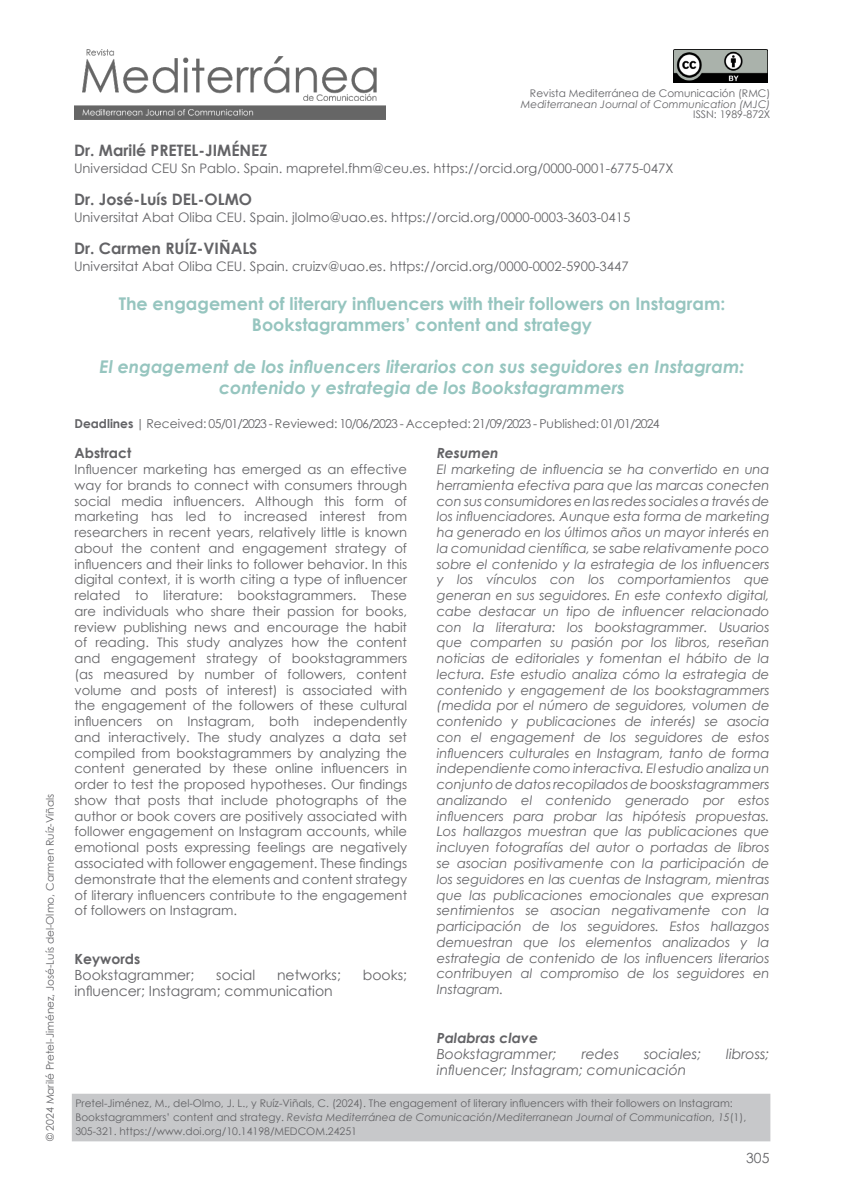
<style>
.page{position:relative;width:844px;height:1191px;background:#fff}
.page>*{position:absolute;margin:0;border:0;box-sizing:border-box;transform-origin:0 0}
.Título_artículo_ESPAÑOL{font:italic 700 17.5px/21px "Century Gothic";color:#96c5bf;text-align:center}
.Título_artículo_ESPAÑOL-2{font:700 17.5px/21px "Century Gothic";color:#96c5bf;text-align:center}
.Autor_1{font:700 15.75px "Century Gothic";color:#636366}
.Resumen_CUERPO{font:14px "Century Gothic";color:#636366}
.Resumen_CUERPO-2{font:italic 14px "Century Gothic";color:#636366}
.Resumen_Título{font:italic 700 14px "Century Gothic";color:#636366}
.Resumen_Título-2{font:700 14px "Century Gothic";color:#636366}
.Resumen_CUERPO-3{font:italic 13.12px/15.8px "Century Gothic";letter-spacing:-.005em;color:#636366;text-align:justify}
.Resumen_CUERPO-4{font:13.12px/15.8px "Century Gothic";color:#636366;text-align:justify}
.Datos_autor{font:13.12px "Century Gothic";color:#636366}
.Fechas{font:12.25px "Century Gothic";color:#636366}
.Cómo_citar{font:10.5px/14px "Century Gothic";color:#636366}
.Autores_lateral{font:10.5px "Century Gothic";color:#636366}
.Cuerpo_Artículo{font:10.5px "Century Gothic";color:#636366}
.Cuerpo_Artículo-2{font:italic 10.5px "Century Gothic";color:#636366}
.s1{font-weight:700}
.s2{font-style:italic}
</style>
<div class="page">
<div style="left:74px;top:1095px;width:694px;height:44px;background:#c7c8ca"></div>
<div style="left:72px;top:1093px;width:698px;height:48px;border:4px solid #c7c8ca"></div>
<img style="left:74px;top:50px;width:312px;height:69px">
<img style="left:673px;top:50px;width:93px;height:32px">
<p class="Autores_lateral" style="left:43px;top:1141px;width:349px;rotate:-90deg">© 2024 Marilé Pretel-Jiménez, José-Luís del-Olmo, Carmen Ruíz-Viñals</p>
<p class="Cuerpo_Artículo" style="left:530px;top:86px;width:242px">Revista Mediterránea de Comunicación (RMC)</p>
<p class="Cuerpo_Artículo-2" style="left:520px;top:97px;width:251px">Mediterranean Journal of Communication (MJC)</p>
<p class="Cuerpo_Artículo" style="left:693px;top:107px;width:79px">ISSN: 1989-872X</p>
<p class="Autor_1" style="left:74px;top:138px;width:195px">Dr. Marilé PRETEL-JIMÉNEZ</p>
<p class="Datos_autor" style="left:74px;top:159px;width:600px">Universidad CEU Sn Pablo. Spain. mapretel.fhm@ceu.es. https://orcid.org/0000-0001-6775-047X</p>
<p class="Autor_1" style="left:74px;top:187px;width:179px">Dr. José-Luís DEL-OLMO</p>
<p class="Datos_autor" style="left:74px;top:208px;width:557px">Universitat Abat Oliba CEU. Spain. jlolmo@uao.es. https://orcid.org/0000-0003-3603-0415</p>
<p class="Autor_1" style="left:74px;top:236px;width:185px">Dr. Carmen RUÍZ-VIÑALS</p>
<p class="Datos_autor" style="left:74px;top:257px;width:556px">Universitat Abat Oliba CEU. Spain. cruizv@uao.es. https://orcid.org/0000-0002-5900-3447</p>
<p class="Título_artículo_ESPAÑOL-2" style="left:119px;top:292px;width:608px">The engagement of literary influencers with their followers on Instagram:<br>Bookstagrammers’ content and strategy</p>
<p class="Título_artículo_ESPAÑOL" style="left:99px;top:355px;width:646px">El engagement de los influencers literarios con sus seguidores en Instagram: contenido y estrategia de los Bookstagrammers</p>
<p class="Fechas" style="left:74px;top:415px;width:586px"><span class="s1">Deadlines</span> | Received: 05/01/2023 - Reviewed: 10/06/2023 - Accepted: 21/09/2023 - Published: 01/01/2024</p>
<p class="Resumen_Título-2" style="left:74px;top:442px;width:58px">Abstract</p>
<p class="Resumen_CUERPO-4" style="left:74px;top:461px;width:334px">Influencer marketing has emerged as an effective way for brands to connect with consumers through social media influencers. Although this form of marketing has led to increased interest from researchers in recent years, relatively little is known about the content and engagement strategy of influencers and their links to follower behavior. In this digital context, it is worth citing a type of influencer related to literature: bookstagrammers. These are individuals who share their passion for books, review publishing news and encourage the habit of reading. This study analyzes how the content and engagement strategy of bookstagrammers (as measured by number of followers, content volume and posts of interest) is associated with the engagement of the followers of these cultural influencers on Instagram, both independently and interactively. The study analyzes a data set compiled from bookstagrammers by analyzing the content generated by these online influencers in order to test the proposed hypotheses. Our findings show that posts that include photographs of the author or book covers are positively associated with follower engagement on Instagram accounts, while emotional posts expressing feelings are negatively associated with follower engagement. These findings demonstrate that the elements and content strategy of literary influencers contribute to the engagement of followers on Instagram.</p>
<p class="Resumen_Título-2" style="left:74px;top:948px;width:67px">Keywords</p>
<p class="Resumen_CUERPO" style="left:74px;top:965px;width:121px">Bookstagrammer;</p>
<p class="Resumen_CUERPO" style="left:216px;top:965px;width:40px">social</p>
<p class="Resumen_CUERPO" style="left:277px;top:965px;width:65px">networks;</p>
<p class="Resumen_CUERPO" style="left:363px;top:965px;width:46px">books;</p>
<p class="Resumen_CUERPO" style="left:74px;top:981px;width:260px">influencer; Instagram; communication</p>
<p class="Resumen_Título" style="left:437px;top:442px;width:63px">Resumen</p>
<p class="Resumen_CUERPO-3" style="left:437px;top:461px;width:334px">El marketing de influencia se ha convertido en una herramienta efectiva para que las marcas conecten con sus consumidores en las redes sociales a través de los influenciadores. Aunque esta forma de marketing ha generado en los últimos años un mayor interés en la comunidad científica, se sabe relativamente poco sobre el contenido y la estrategia de los influencers y los vínculos con los comportamientos que generan en sus seguidores. En este contexto digital, cabe destacar un tipo de influencer relacionado con la literatura: los bookstagrammer. Usuarios que comparten su pasión por los libros, reseñan noticias de editoriales y fomentan el hábito de la lectura. Este estudio analiza cómo la estrategia de contenido y engagement de los bookstagrammers (medida por el número de seguidores, volumen de contenido y publicaciones de interés) se asocia con el engagement de los seguidores de estos influencers culturales en Instagram, tanto de forma independiente como interactiva. El estudio analiza un conjunto de datos recopilados de booskstagrammers analizando el contenido generado por estos influencers para probar las hipótesis propuestas.<br>Los hallazgos muestran que las publicaciones que incluyen fotografías del autor o portadas de libros se asocian positivamente con la participación de los seguidores en las cuentas de Instagram, mientras que las publicaciones emocionales que expresan sentimientos se asocian negativamente con la participación de los seguidores. Estos hallazgos demuestran que los elementos analizados y la estrategia de contenido de los influencers literarios contribuyen al compromiso de los seguidores en Instagram.</p>
<p class="Resumen_Título" style="left:437px;top:1027px;width:103px">Palabras clave</p>
<p class="Resumen_CUERPO-2" style="left:437px;top:1044px;width:121px">Bookstagrammer;</p>
<p class="Resumen_CUERPO-2" style="left:581px;top:1044px;width:39px">redes</p>
<p class="Resumen_CUERPO-2" style="left:644px;top:1044px;width:59px">sociales;</p>
<p class="Resumen_CUERPO-2" style="left:726px;top:1044px;width:45px">libross;</p>
<p class="Resumen_CUERPO-2" style="left:437px;top:1059px;width:251px">influencer; Instagram; comunicación</p>
<p class="Cómo_citar" style="left:75px;top:1095px;width:672px">Pretel-Jiménez, M., del-Olmo, J. L., y Ruíz-Viñals, C. (2024). The engagement of literary influencers with their followers on Instagram:<br>Bookstagrammers’ content and strategy. <span class="s2">Revista Mediterránea de Comunicación/Mediterranean Journal of Communication, 15</span>(1),<br>305-321. https://www.doi.org/10.14198/MEDCOM.24251</p>
<p class="Resumen_CUERPO" style="left:746px;top:1148px;width:25px">305</p>
</div>
